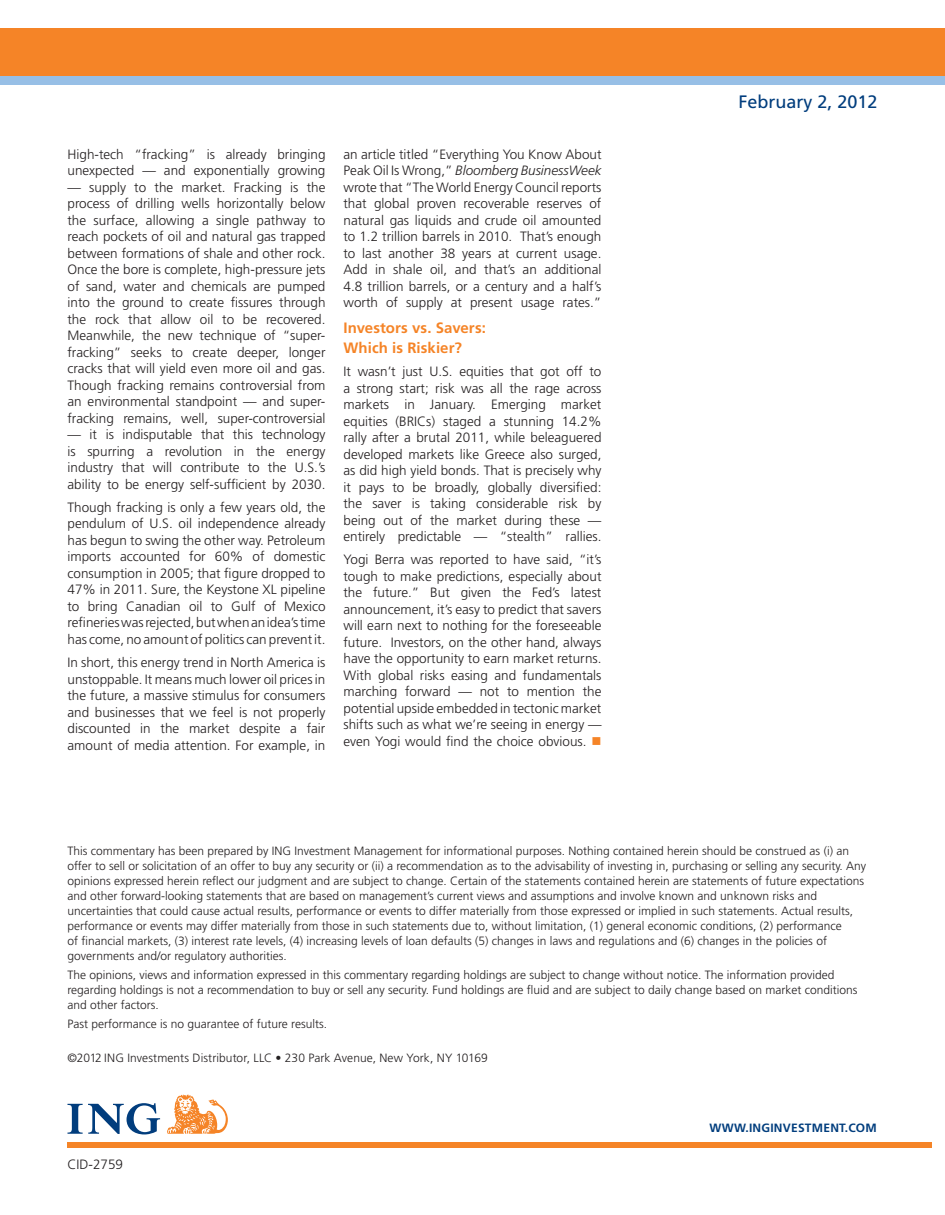
<style>
.page{position:relative;width:945px;height:1215px;background:#fff}
.page>*{position:absolute;margin:0;border:0;box-sizing:border-box;transform-origin:0 0}
.Masthead_Subtitle{font:18px "Frutiger LT Std";color:#013d7d}
.Subhead_Orange{font:700 15px/19.5px "Frutiger LT Std";letter-spacing:.005em;color:#f58427}
.body{font:300 13.5px/16.5px "Frutiger LT Std";color:#231f20;text-align:justify}
.Mkt_Code{font:300 13.5px "Frutiger LT Std";color:#231f20}
.Footnotes{font:300 12px/15px "Frutiger LT Std";color:#231f20}
.t1{font:700 12px "Frutiger LT Std";letter-spacing:.02em;color:#013d7d}
.s1{font-style:italic}
.s2{color:#f58427}
</style>
<div class="page">
<div style="left:0;top:76px;width:945px;height:8px;background:#97bfe6"></div>
<div style="left:0;top:29px;width:945px;height:47px;background:#f58427"></div>
<div style="left:67px;top:1143px;width:864px;height:5px;background:#f58427"></div>
<svg style="left:67px;top:1103px;width:93px;height:31px"></svg>
<svg style="left:167px;top:1095px;width:61px;height:39px"></svg>
<p class="body" style="left:68px;top:146px;width:260px">High-tech “fracking” is already bringing unexpected — and exponentially growing</p>
<p class="body" style="left:68px;top:179px;width:260px">— supply to the market. Fracking is the process of drilling wells horizontally below the surface, allowing a single pathway to reach pockets of oil and natural gas trapped between formations of shale and other rock.<br>Once the bore is complete, high-pressure jets of sand, water and chemicals are pumped into the ground to create fissures through the rock that allow oil to be recovered.<br>Meanwhile, the new technique of “super&shy;fracking” seeks to create deeper, longer cracks that will yield even more oil and gas.<br>Though fracking remains controversial from an environmental standpoint — and super&shy;fracking remains, well, super-controversial</p>
<p class="body" style="left:68px;top:426px;width:260px">— it is indisputable that this technology is spurring a revolution in the energy industry that will contribute to the U.S.’s ability to be energy self-sufficient by 2030.</p>
<p class="body" style="left:68px;top:499px;width:260px">Though fracking is only a few years old, the pendulum of U.S. oil independence already has begun to swing the other way. Petroleum imports accounted for 60% of domestic consumption in 2005; that figure dropped to 47% in 2011. Sure, the Keystone XL pipeline to bring Canadian oil to Gulf of Mexico refineries was rejected, but when an idea’s time has come, no amount of politics can prevent it.</p>
<p class="body" style="left:68px;top:654px;width:260px">In short, this energy trend in North America is unstoppable. It means much lower oil prices in the future, a massive stimulus for consumers and businesses that we feel is not properly discounted in the market despite a fair amount of media attention. For example, in</p>
<p class="body" style="left:344px;top:146px;width:260px">an article titled “Everything You Know About Peak Oil Is Wrong,” <span class="s1">Bloomberg BusinessWeek </span>wrote that “The World Energy Council reports that global proven recoverable reserves of natural gas liquids and crude oil amounted to 1.2 trillion barrels in 2010. That’s enough to last another 38 years at current usage.<br>Add in shale oil, and that’s an additional 4.8 trillion barrels, or a century and a half’s worth of supply at present usage rates.”</p>
<p class="Subhead_Orange" style="left:344px;top:318px;width:144px">Investors vs. Savers:<br>Which is Riskier?</p>
<p class="body" style="left:344px;top:363px;width:260px">It wasn’t just U.S. equities that got off to a strong start; risk was all the rage across markets in January. Emerging market equities (BRICs) staged a stunning 14.2% rally after a brutal 2011, while beleaguered developed markets like Greece also surged, as did high yield bonds. That is precisely why it pays to be broadly, globally diversified: the saver is taking considerable risk by being out of the market during these — entirely predictable — “stealth” rallies.</p>
<p class="body" style="left:344px;top:552px;width:260px">Yogi Berra was reported to have said, “it’s tough to make predictions, especially about the future.” But given the Fed’s latest announcement, it’s easy to predict that savers will earn next to nothing for the foreseeable future. Investors, on the other hand, always have the opportunity to earn market returns.<br>With global risks easing and fundamentals marching forward — not to mention the potential upside embedded in tectonic market shifts such as what we’re seeing in energy — even Yogi would find the choice obvious. <span class="s2">■</span></p>
<p class="Masthead_Subtitle" style="left:738px;top:91px;width:141px">February 2, 2012</p>
<p class="Footnotes" style="left:68px;top:844px;width:800px">This commentary has been prepared by ING Investment Management for informational purposes. Nothing contained herein should be construed as (i) an offer to sell or solicitation of an offer to buy any security or (ii) a recommendation as to the advisability of investing in, purchasing or selling any security. Any opinions expressed herein reflect our judgment and are subject to change. Certain of the statements contained herein are statements of future expectations and other forward-looking statements that are based on management’s current views and assumptions and involve known and unknown risks and uncertainties that could cause actual results, performance or events to differ materially from those expressed or implied in such statements. Actual results, performance or events may differ materially from those in such statements due to, without limitation, (1) general economic conditions, (2) performance<br>of financial markets, (3) interest rate levels, (4) increasing levels of loan defaults (5) changes in laws and regulations and (6) changes in the policies of governments and/or regulatory authorities.</p>
<p class="Footnotes" style="left:68px;top:967px;width:791px">The opinions, views and information expressed in this commentary regarding holdings are subject to change without notice. The information provided regarding holdings is not a recommendation to buy or sell any security. Fund holdings are fluid and are subject to daily change based on market conditions and other factors.</p>
<p class="Footnotes" style="left:68px;top:1016px;width:261px">Past performance is no guarantee of future results.</p>
<p class="Footnotes" style="left:67px;top:1051px;width:422px">©2012 ING Investments Distributor, LLC • 230 Park Avenue, New York, NY 10169</p>
<p class="Mkt_Code" style="left:68px;top:1157px;width:57px">CID-2759</p>
<p class="t1" style="left:710px;top:1120px;width:169px">WWW.INGINVESTMENT.COM</p>
</div>
